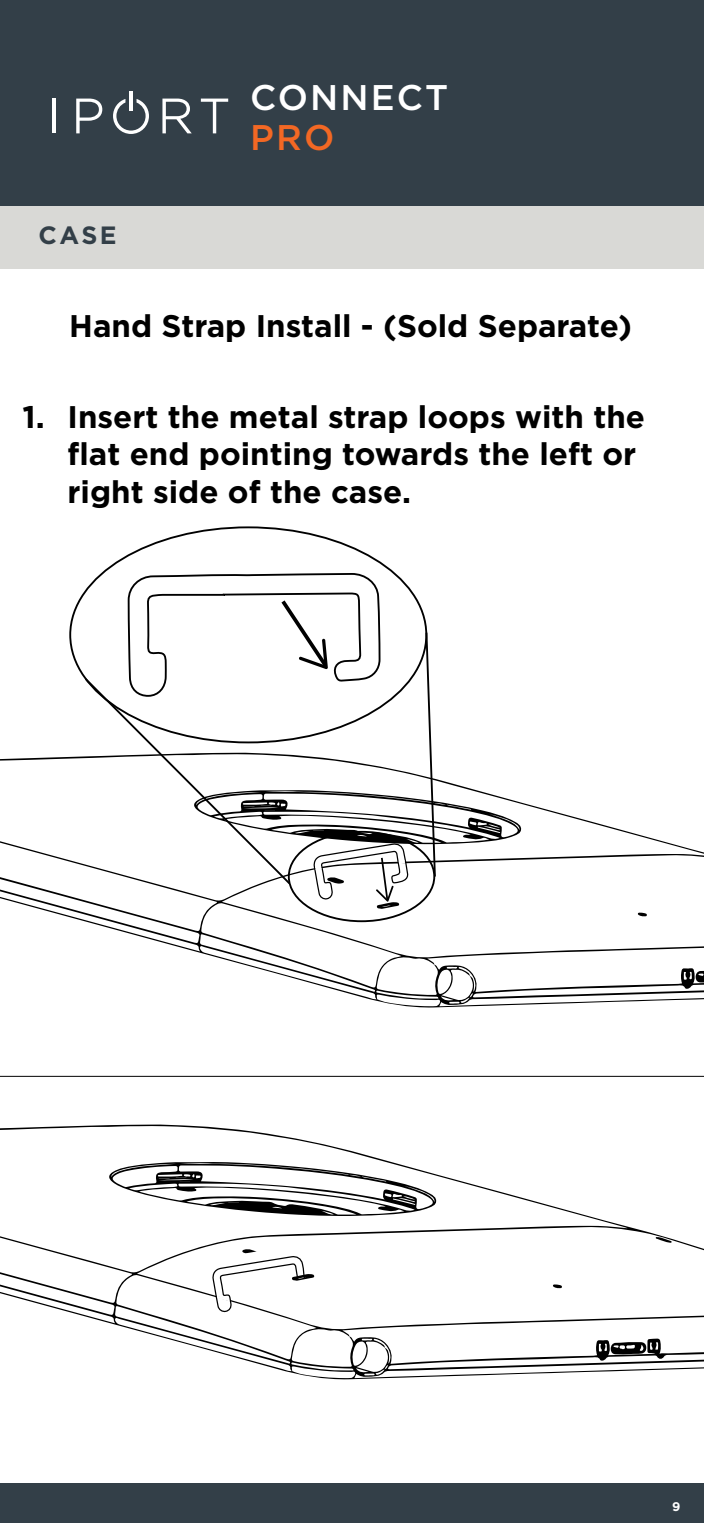
<style>
.page{position:relative;width:704px;height:1523px;background:#fff}
.page>*{position:absolute;margin:0;border:0;box-sizing:border-box;transform-origin:0 0}
.t1{font:500 35.62px "Gotham";letter-spacing:.055em;color:#fff}
.t2{font:500 35.62px "Gotham";color:#f36824}
.t3{font:700 31.25px/37.5px "Gotham";color:#000}
.t4{font:700 25px "Gotham";color:#333f48}
.t5{font:700 12.5px "Gotham";color:#fff}
</style>
<div class="page">
<div style="left:0;top:0;width:703px;height:236px;background:#333f48"></div>
<div style="left:0;top:1483px;width:703px;height:39px;background:#333f48"></div>
<hr style="left:52px;top:99px;width:3px;height:34px;background:#fff">
<svg style="left:76px;top:99px;width:26px;height:34px"></svg>
<svg style="left:162px;top:99px;width:29px;height:34px"></svg>
<svg style="left:201px;top:99px;width:27px;height:34px"></svg>
<hr style="left:129px;top:91px;width:4px;height:20px;background:#fff">
<svg style="left:113px;top:99px;width:36px;height:35px"></svg>
<div style="left:0;top:206px;width:703px;height:62px;background:#d9d9d6"></div>
<svg style="left:0;top:1124px;width:703px;height:255px"></svg>
<svg style="left:108px;top:1161px;width:328px;height:55px"></svg>
<svg style="left:655px;top:1236px;width:16px;height:7px"></svg>
<svg style="left:552px;top:1284px;width:9px;height:4px"></svg>
<svg style="left:610px;top:1341px;width:36px;height:13px"></svg>
<svg style="left:0;top:756px;width:703px;height:252px"></svg>
<svg style="left:637px;top:912px;width:9px;height:4px"></svg>
<svg style="left:695px;top:970px;width:8px;height:12px"></svg>
<svg style="left:83px;top:676px;width:45px;height:210px"></svg>
<hr style="left:0;top:1076px;width:703px;height:1px;background:#000">
<svg style="left:210px;top:1249px;width:104px;height:64px"></svg>
<svg style="left:128px;top:572px;width:393px;height:337px"></svg>
<p class="t4" style="left:38px;top:221px;width:80px">CASE</p>
<p class="t1" style="left:250px;top:77px;width:199px">CONNECT</p>
<p class="t2" style="left:250px;top:117px;width:85px">PRO</p>
<p class="t3" style="left:69px;top:306px;width:563px">Hand Strap Install - (Sold Separate)</p>
<p class="t3" style="left:68px;top:397px;width:578px;text-indent:-45px">1. Insert the metal strap loops with the flat end pointing towards the left or right side of the case.</p>
<p class="t5" style="left:671px;top:1498px;width:10px">9</p>
</div>
